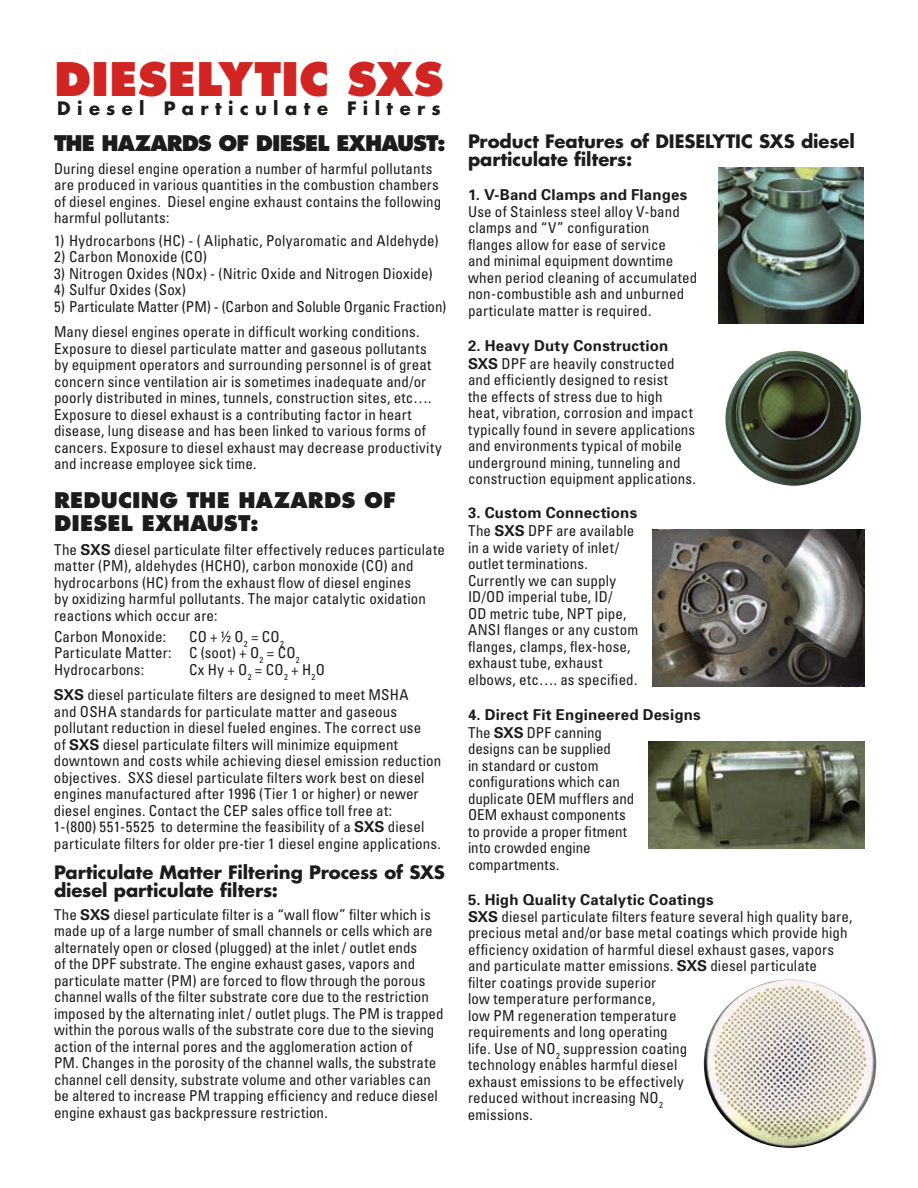
<style>
.page{position:relative;width:918px;height:1188px;background:#fff}
.page>*{position:absolute;margin:0;border:0;box-sizing:border-box;transform-origin:0 0}
.t1{font:800 45px "Futura";color:#d02522}
.t2{font:800 21px/22.5px "Futura";color:#1c1c1a}
.t3{font:800 21px "Futura";letter-spacing:-.045em;color:#1c1c1a}
.t4{font:700 18px/18px "Futura";color:#1c1c1a}
.t5{font:700 18px "Futura";letter-spacing:.355em;color:#1c1c1a}
.t6{font:condensed 15px/16.5px "Univers";letter-spacing:.01em;color:#1c1c1a}
.t7{font:700 15px/18px "Univers";letter-spacing:.015em;color:#1c1c1a}
.s1{font-weight:700;font-stretch:normal}
.s2{font-weight:400;font-stretch:condensed}
</style>
<div class="page">
<img style="left:719px;top:168px;width:145px;height:156px">
<img style="left:725px;top:351px;width:136px;height:135px">
<img style="left:653px;top:530px;width:211px;height:157px">
<img style="left:648px;top:741px;width:216px;height:108px">
<img style="left:704px;top:980px;width:172px;height:168px">
<h1 class="t1" style="left:54px;top:51px;width:391px">DIESELYTIC SXS</h1>
<p class="t5" style="left:57px;top:96px;width:385px">Diesel Particulate Filters</p>
<h2 class="t3" style="left:54px;top:130px;width:394px">THE HAZARDS OF DIESEL EXHAUST:</h2>
<p class="t6" style="left:54px;top:160px;width:389px">During diesel engine operation a number of harmful pollutants are produced in various quantities in the combustion chambers of diesel engines. Diesel engine exhaust contains the following harmful pollutants:</p>
<p class="t6" style="left:54px;top:232px;width:386px">1) Hydrocarbons (HC) - ( Aliphatic, Polyaromatic and Aldehyde)</p>
<p class="t6" style="left:54px;top:248px;width:154px">2) Carbon Monoxide (CO)</p>
<p class="t6" style="left:54px;top:265px;width:380px">3) Nitrogen Oxides (NOx) - (Nitric Oxide and Nitrogen Dioxide)</p>
<p class="t6" style="left:54px;top:281px;width:134px">4) Sulfur Oxides (Sox)</p>
<p class="t6" style="left:54px;top:293px;width:394px;line-height:25.5px">5) Particulate Matter (PM) - (Carbon and Soluble Organic Fraction)<br>Many diesel engines operate in difficult working conditions.</p>
<p class="t6" style="left:54px;top:340px;width:389px">Exposure to diesel particulate matter and gaseous pollutants by equipment operators and surrounding personnel is of great concern since ventilation air is sometimes inadequate and/or poorly distributed in mines, tunnels, construction sites, etc….<br>Exposure to diesel exhaust is a contributing factor in heart disease, lung disease and has been linked to various forms of cancers. Exposure to diesel exhaust may decrease productivity and increase employee sick time.</p>
<h2 class="t2" style="left:54px;top:489px;width:343px">REDUCING THE HAZARDS OF<br>DIESEL EXHAUST:</h2>
<p class="t6" style="left:54px;top:541px;width:393px">The <span class="s1">SXS</span> diesel particulate filter effectively reduces particulate matter (PM), aldehydes (HCHO), carbon monoxide (CO) and hydrocarbons (HC) from the exhaust flow of diesel engines<br>by oxidizing harmful pollutants. The major catalytic oxidation reactions which occur are:</p>
<p class="t6" style="left:54px;top:628px;width:114px">Carbon Monoxide:</p>
<p class="t6" style="left:54px;top:628px;width:247px;text-indent:135px">CO + ½ O<sub>2</sub> = CO<sub>2<br></sub>Particulate Matter: C (soot) + O<sub>2</sub> = CO<sub>2<br></sub>Hydrocarbons:</p>
<p class="t6" style="left:54px;top:656px;width:356px;line-height:25.5px;text-indent:135px">Cx Hy + O<sub>2</sub> = CO<sub>2</sub> + H<sub>2</sub>O<br><span class="s1">SXS</span> diesel particulate filters are designed to meet MSHA</p>
<p class="t6" style="left:54px;top:703px;width:389px">and OSHA standards for particulate matter and gaseous pollutant reduction in diesel fueled engines. The correct use<br>of <span class="s1">SXS</span> diesel particulate filters will minimize equipment downtown and costs while achieving diesel emission reduction objectives. SXS diesel particulate filters work best on diesel engines manufactured after 1996 (Tier 1 or higher) or newer diesel engines. Contact the CEP sales office toll free at:<br>1-(800) 551-5525 to determine the feasibility of a <span class="s1">SXS</span> diesel particulate filters for older pre-tier 1 diesel engine applications.</p>
<p class="t4" style="left:54px;top:862px;width:393px">Particulate Matter Filtering Process of SXS diesel particulate filters:</p>
<p class="t6" style="left:54px;top:906px;width:391px">The <span class="s1">SXS</span> diesel particulate filter is a “wall flow” filter which is made up of a large number of small channels or cells which are alternately open or closed (plugged) at the inlet / outlet ends<br>of the DPF substrate. The engine exhaust gases, vapors and particulate matter (PM) are forced to flow through the porous channel walls of the filter substrate core due to the restriction imposed by the alternating inlet / outlet plugs. The PM is trapped within the porous walls of the substrate core due to the sieving action of the internal pores and the agglomeration action of<br>PM. Changes in the porosity of the channel walls, the substrate channel cell density, substrate volume and other variables can be altered to increase PM trapping efficiency and reduce diesel engine exhaust gas backpressure restriction.</p>
<p class="t4" style="left:468px;top:131px;width:388px">Product Features of DIESELYTIC SXS diesel particulate filters:</p>
<p class="t7" style="left:468px;top:185px;width:221px">1. V-Band Clamps and Flanges</p>
<p class="t6" style="left:468px;top:203px;width:231px">Use of Stainless steel alloy V-band clamps and “V” configuration flanges allow for ease of service<br>and minimal equipment downtime when period cleaning of accumulated non-combustible ash and unburned particulate matter is required.</p>
<p class="t7" style="left:468px;top:336px;width:208px">2. Heavy Duty Construction<br>SXS <span class="s2">DPF are heavily constructed</span></p>
<p class="t6" style="left:468px;top:371px;width:229px">and efficiently designed to resist<br>the effects of stress due to high heat, vibration, corrosion and impact typically found in severe applications and environments typical of mobile underground mining, tunneling and construction equipment applications.</p>
<p class="t7" style="left:468px;top:503px;width:171px">3. Custom Connections<br><span class="s2">The</span> SXS <span class="s2">DPF are available</span></p>
<p class="t6" style="left:468px;top:539px;width:172px">in a wide variety of inlet/ outlet terminations.<br>Currently we can supply<br>ID/OD imperial tube, ID/<br>OD metric tube, NPT pipe,<br>ANSI flanges or any custom flanges, clamps, flex-hose, exhaust tube, exhaust elbows, etc…. as specified.</p>
<p class="t7" style="left:468px;top:705px;width:234px">4. Direct Fit Engineered Designs<br><span class="s2">The</span> SXS <span class="s2">DPF canning</span></p>
<p class="t6" style="left:468px;top:740px;width:168px">designs can be supplied<br>in standard or custom configurations which can duplicate OEM mufflers and<br>OEM exhaust components to provide a proper fitment into crowded engine compartments.</p>
<p class="t6" style="left:468px;top:891px;width:386px"><span class="s1">5. High Quality Catalytic Coatings<br>SXS</span> diesel particulate filters feature several high quality bare, precious metal and/or base metal coatings which provide high efficiency oxidation of harmful diesel exhaust gases, vapors and particulate matter emissions. <span class="s1">SXS</span> diesel particulate<br>filter coatings provide superior<br>low temperature performance,<br>low PM regeneration temperature<br>requirements and long operating<br>life. Use of NO<sub>2</sub> suppression coating<br>technology enables harmful diesel<br>exhaust emissions to be effectively<br>reduced without increasing NO<sub>2<br></sub>emissions.</p>
</div>
